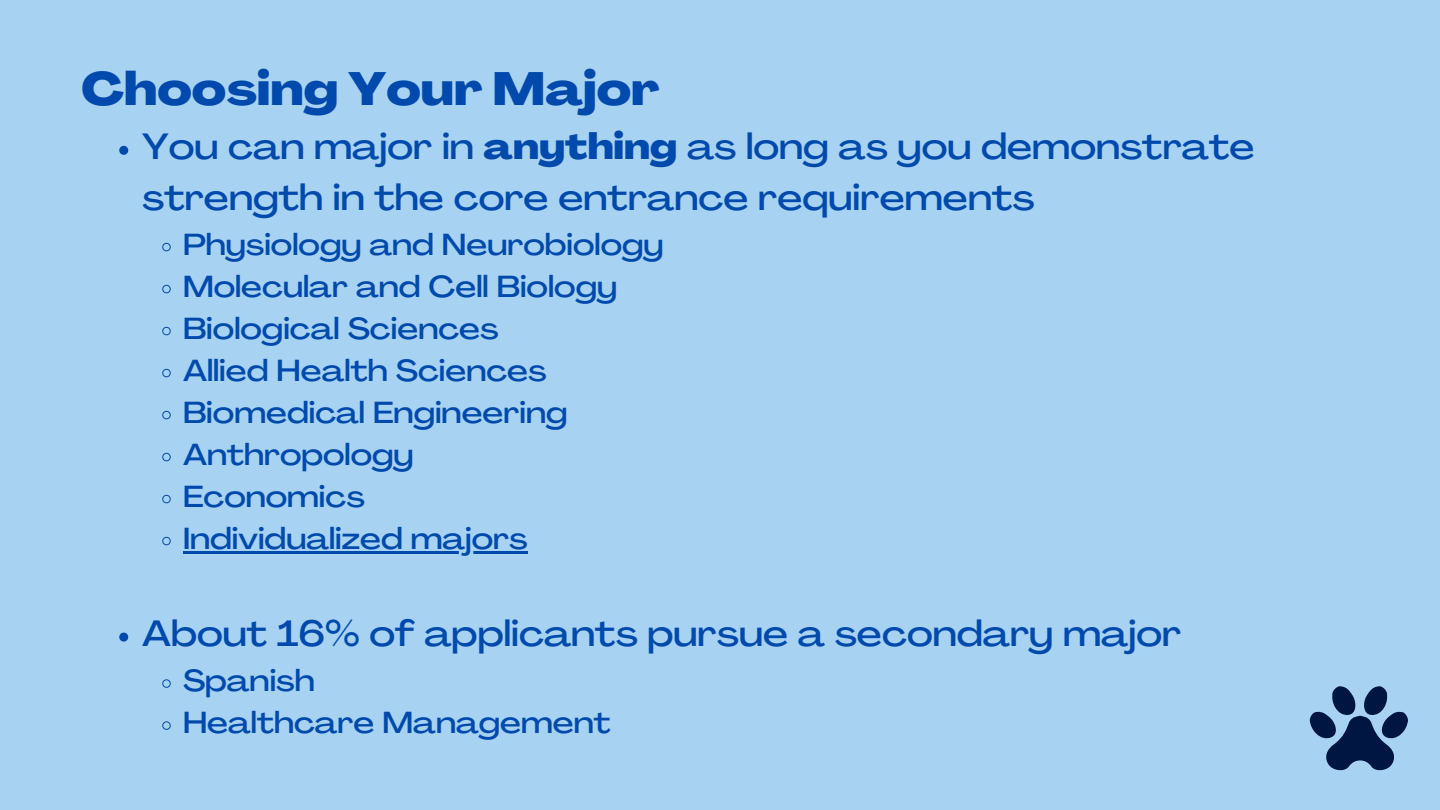
<style>
.page{position:relative;width:1440px;height:810px;background:#a8d2f1}
.page>*{position:absolute;margin:0;border:0;box-sizing:border-box;transform-origin:0 0}
.t1{font:800 expanded 46px "Agrandir";color:#004aad}
.t2{font:500 expanded 36px/50.2px "Agrandir";color:#004aad}
.t3{font:500 expanded 30px/42px "Agrandir";color:#004aad}
.s1{font-weight:800}
</style>
<div class="page">
<svg style="left:119px;top:146px;width:9px;height:9px"></svg>
<svg style="left:162px;top:242px;width:9px;height:10px"></svg>
<svg style="left:162px;top:284px;width:9px;height:10px"></svg>
<svg style="left:162px;top:326px;width:9px;height:10px"></svg>
<svg style="left:162px;top:368px;width:9px;height:10px"></svg>
<svg style="left:162px;top:410px;width:9px;height:10px"></svg>
<svg style="left:162px;top:452px;width:9px;height:10px"></svg>
<svg style="left:162px;top:494px;width:9px;height:10px"></svg>
<svg style="left:162px;top:536px;width:9px;height:10px"></svg>
<hr style="left:183px;top:551px;width:345px;height:3px;background:#004aad">
<svg style="left:119px;top:633px;width:9px;height:9px"></svg>
<svg style="left:162px;top:679px;width:9px;height:9px"></svg>
<svg style="left:162px;top:721px;width:9px;height:9px"></svg>
<svg style="left:1310px;top:686px;width:98px;height:85px"></svg>
<h1 class="t1" style="left:81px;top:71px;width:580px">Choosing Your Major</h1>
<p class="t2" style="left:142px;top:125px;width:1114px">You can major in <span class="s1">anything</span> as long as you demonstrate strength in the core entrance requirements</p>
<p class="t3" style="left:183px;top:226px;width:482px">Physiology and Neurobiology<br>Molecular and Cell Biology<br>Biological Sciences<br>Allied Health Sciences<br>Biomedical Engineering<br>Anthropology<br>Economics<br>Individualized majors</p>
<p class="t2" style="left:142px;top:612px;width:1041px">About 16% of applicants pursue a secondary major</p>
<p class="t3" style="left:183px;top:663px;width:429px">Spanish<br>Healthcare Management</p>
</div>
